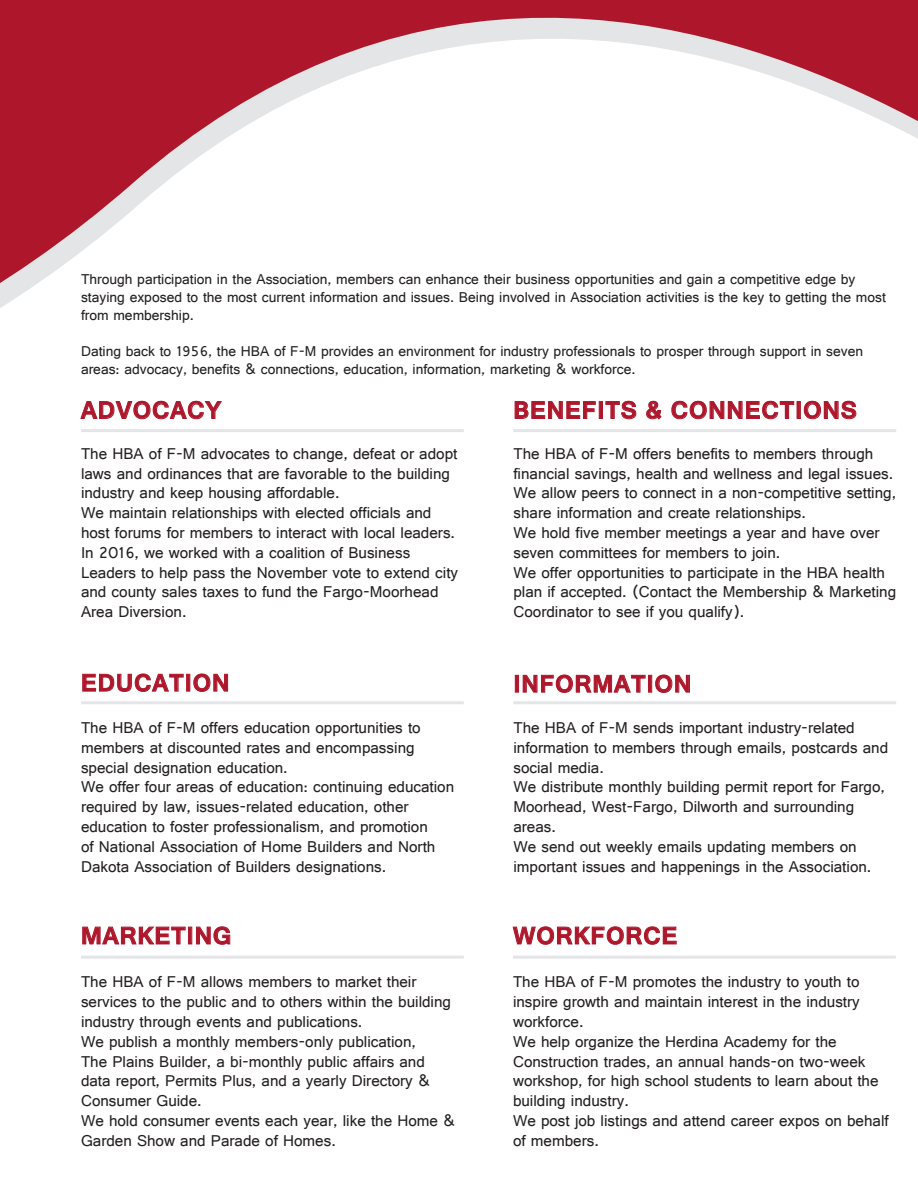
<style>
.page{position:relative;width:918px;height:1188px;background:#fff}
.page>*{position:absolute;margin:0;border:0;box-sizing:border-box;transform-origin:0 0}
.t1{font:700 25.5px "Gautami";letter-spacing:.04em;color:#ae172b}
.t2{font:16.5px/19.8px "Gautami";color:#231f20}
.t3{font:15px/18px "Gautami";color:#231f20}
</style>
<div class="page">
<svg style="left:0;top:0;width:918px;height:419px"></svg>
<svg style="left:80px;top:401px;width:142px;height:19px"></svg>
<div style="left:515px;top:675px;width:4px;height:18px;border:1px solid #ae172b"></div>
<svg style="left:523px;top:674px;width:123px;height:19px"></svg>
<div style="left:648px;top:675px;width:4px;height:18px;border:1px solid #ae172b"></div>
<svg style="left:655px;top:674px;width:35px;height:19px"></svg>
<svg style="left:82px;top:673px;width:102px;height:19px"></svg>
<div style="left:186px;top:674px;width:4px;height:18px;border:1px solid #ae172b"></div>
<svg style="left:193px;top:673px;width:35px;height:19px"></svg>
<svg style="left:82px;top:926px;width:104px;height:19px"></svg>
<div style="left:188px;top:927px;width:4px;height:17px;border:1px solid #ae172b"></div>
<svg style="left:196px;top:926px;width:35px;height:19px"></svg>
<svg style="left:512px;top:926px;width:165px;height:19px"></svg>
<hr style="left:81px;top:429px;width:383px;height:3px;background:#e4e5e7">
<hr style="left:81px;top:701px;width:383px;height:3px;background:#e4e5e7">
<hr style="left:81px;top:956px;width:383px;height:3px;background:#e4e5e7">
<hr style="left:513px;top:956px;width:383px;height:3px;background:#e4e5e7">
<svg style="left:514px;top:401px;width:82px;height:18px"></svg>
<div style="left:599px;top:401px;width:4px;height:18px;border:1px solid #ae172b"></div>
<svg style="left:605px;top:395px;width:32px;height:25px"></svg>
<svg style="left:646px;top:400px;width:16px;height:20px"></svg>
<svg style="left:671px;top:401px;width:123px;height:19px"></svg>
<div style="left:797px;top:401px;width:4px;height:18px;border:1px solid #ae172b"></div>
<svg style="left:804px;top:395px;width:53px;height:25px"></svg>
<hr style="left:513px;top:429px;width:383px;height:3px;background:#e4e5e7">
<hr style="left:513px;top:701px;width:383px;height:3px;background:#e4e5e7">
<p class="t3" style="left:81px;top:270px;width:806px">Through participation in the Association, members can enhance their business opportunities and gain a competitive edge by staying exposed to the most current information and issues. Being involved in Association activities is the key to getting the most from membership.</p>
<p class="t3" style="left:81px;top:342px;width:784px">Dating back to 1956, the HBA of F-M provides an environment for industry professionals to prosper through support in seven areas: advocacy, benefits &amp; connections, education, information, marketing &amp; workforce.</p>
<p class="t1" style="left:81px;top:395px;width:142px">ADVOCACY</p>
<p class="t2" style="left:81px;top:443px;width:378px">The HBA of F-M advocates to change, defeat or adopt laws and ordinances that are favorable to the building industry and keep housing affordable.</p>
<p class="t2" style="left:81px;top:503px;width:376px">We maintain relationships with elected officials and host forums for members to interact with local leaders.</p>
<p class="t2" style="left:81px;top:542px;width:379px">In 2016, we worked with a coalition of Business Leaders to help pass the November vote to extend city and county sales taxes to fund the Fargo-Moorhead Area Diversion.</p>
<p class="t1" style="left:81px;top:667px;width:150px">EDUCATION</p>
<p class="t2" style="left:81px;top:717px;width:341px">The HBA of F-M offers education opportunities to members at discounted rates and encompassing special designation education.</p>
<p class="t2" style="left:81px;top:777px;width:375px">We offer four areas of education: continuing education required by law, issues-related education, other education to foster professionalism, and promotion<br>of National Association of Home Builders and North Dakota Association of Builders designations.</p>
<p class="t1" style="left:513px;top:395px;width:345px">BENEFITS &amp; CONNECTIONS</p>
<p class="t2" style="left:513px;top:443px;width:384px">The HBA of F-M offers benefits to members through financial savings, health and wellness and legal issues.<br>We allow peers to connect in a non-competitive setting, share information and create relationships.</p>
<p class="t2" style="left:513px;top:522px;width:368px">We hold five member meetings a year and have over seven committees for members to join.</p>
<p class="t2" style="left:513px;top:562px;width:384px">We offer opportunities to participate in the HBA health plan if accepted. (Contact the Membership &amp; Marketing<br>Coordinator to see if you qualify).</p>
<p class="t1" style="left:513px;top:668px;width:179px">INFORMATION</p>
<p class="t2" style="left:513px;top:717px;width:376px">The HBA of F-M sends important industry-related information to members through emails, postcards and social media.</p>
<p class="t2" style="left:513px;top:777px;width:373px">We distribute monthly building permit report for Fargo,<br>Moorhead, West-Fargo, Dilworth and surrounding areas.</p>
<p class="t2" style="left:513px;top:836px;width:360px">We send out weekly emails updating members on important issues and happenings in the Association.</p>
<p class="t1" style="left:81px;top:920px;width:152px">MARKETING</p>
<p class="t1" style="left:513px;top:920px;width:166px">WORKFORCE</p>
<p class="t2" style="left:81px;top:972px;width:372px">The HBA of F-M allows members to market their services to the public and to others within the building industry through events and publications.</p>
<p class="t2" style="left:81px;top:1031px;width:351px">We publish a monthly members-only publication, The Plains Builder, a bi-monthly public affairs and data report, Permits Plus, and a yearly Directory &amp; Consumer Guide.</p>
<p class="t2" style="left:81px;top:1110px;width:376px">We hold consumer events each year, like the Home &amp;<br>Garden Show and Parade of Homes.</p>
<p class="t2" style="left:513px;top:972px;width:348px;text-align:justify">The HBA of F-M promotes the industry to youth to inspire growth and maintain interest in the industry workforce.</p>
<p class="t2" style="left:513px;top:1031px;width:367px">We help organize the Herdina Academy for the Construction trades, an annual hands-on two-week workshop, for high school students to learn about the building industry.</p>
<p class="t2" style="left:513px;top:1110px;width:377px">We post job listings and attend career expos on behalf of members.</p>
</div>
